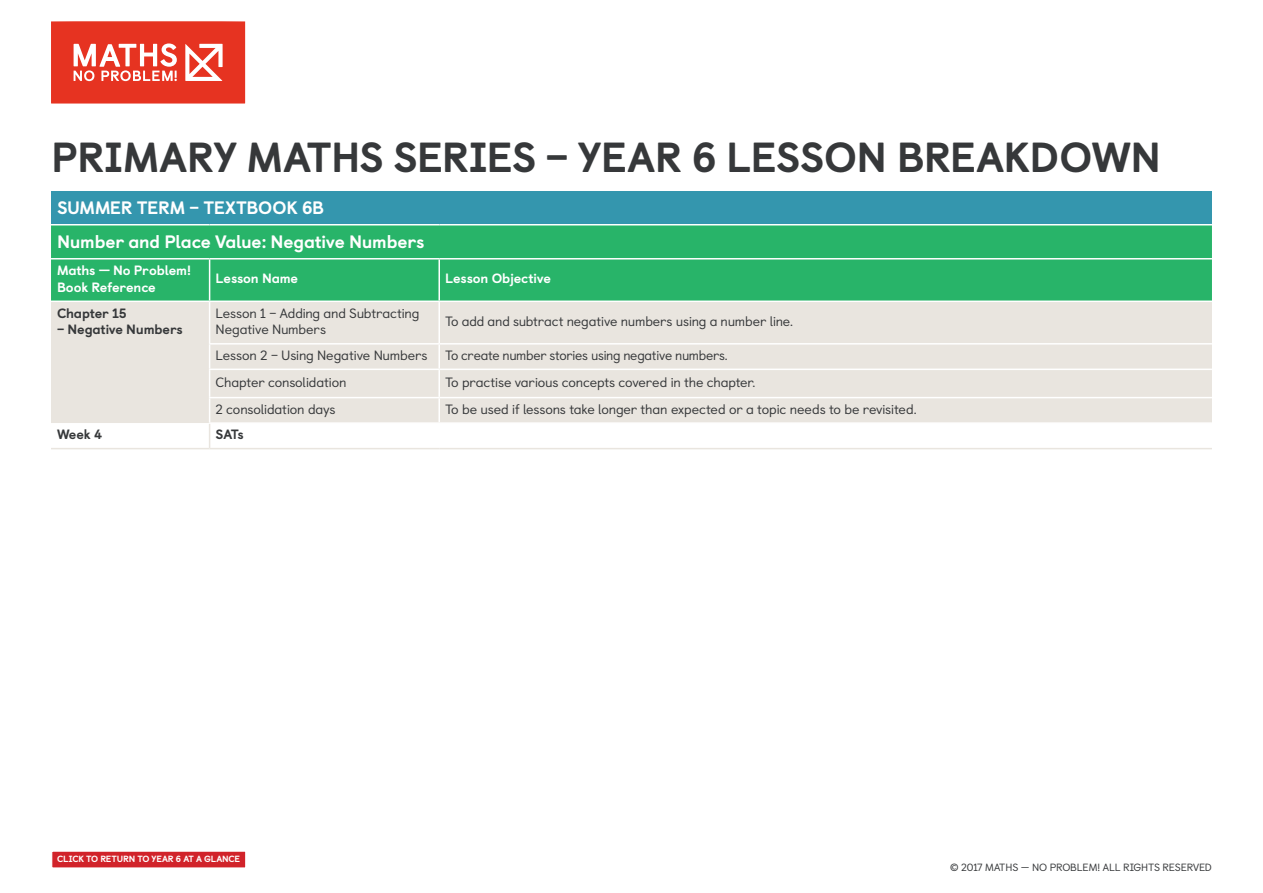
<style>
.page{position:relative;width:1263px;height:893px;background:#fff}
.page>*{position:absolute;margin:0;border:0;box-sizing:border-box;transform-origin:0 0}
.t1{font:800 42px "Castledown";letter-spacing:-.01em;color:#36383a}
.t2{font:800 18px/33.9px "Castledown";letter-spacing:-.015em;color:#fff}
.t3{font:13.5px/16.2px "Castledown";letter-spacing:-.01em;color:#36383a}
.t4{font:800 13.5px/16.2px "Castledown";letter-spacing:-.01em;color:#fff}
.t5{font:800 13.5px "Castledown";letter-spacing:-.01em;color:#36383a}
.t6{font:10.5px "Castledown";letter-spacing:-.015em;color:#36383a}
.t7{font:800 9px "Castledown";letter-spacing:-.02em;color:#fff}
</style>
<div class="page">
<svg style="left:51px;top:21px;width:194px;height:83px;background:#e95243"></svg>
<div style="left:52px;top:851px;width:194px;height:17px;background:#d1232a"></div>
<div style="left:51px;top:850px;width:195px;height:19px;border:1px solid #fff"></div>
<div style="left:51px;top:191px;width:1161px;height:34px;background:#3496ae"></div>
<div style="left:51px;top:225px;width:1161px;height:76px;background:#28b469"></div>
<div style="left:51px;top:302px;width:1161px;height:43px;background:#e9e5df"></div>
<hr style="left:51px;top:224px;width:159px;height:1px;background:#fff">
<hr style="left:210px;top:224px;width:229px;height:1px;background:#fff">
<hr style="left:439px;top:224px;width:773px;height:1px;background:#fff">
<hr style="left:210px;top:258px;width:229px;height:1px;background:#fff">
<hr style="left:439px;top:258px;width:773px;height:1px;background:#fff">
<hr style="left:438px;top:259px;width:2px;height:42px;background:#fff">
<hr style="left:438px;top:302px;width:2px;height:41px;background:#fff">
<hr style="left:439px;top:343px;width:773px;height:2px;background:#fff">
<hr style="left:209px;top:343px;width:230px;height:2px;background:#fff">
<hr style="left:51px;top:258px;width:159px;height:1px;background:#fff">
<hr style="left:209px;top:259px;width:1px;height:42px;background:#fff">
<hr style="left:209px;top:302px;width:1px;height:41px;background:#fff">
<svg style="left:51px;top:345px;width:1161px;height:103px"></svg>
<hr style="left:51px;top:448px;width:159px;height:1px;background:#e9e5df">
<hr style="left:210px;top:448px;width:229px;height:1px;background:#e9e5df">
<hr style="left:439px;top:448px;width:773px;height:1px;background:#e9e5df">
<h1 class="t1" style="left:51px;top:123px;width:1111px">PRIMARY MATHS SERIES – YEAR 6 LESSON BREAKDOWN</h1>
<h2 class="t2" style="left:57px;top:189px;width:369px">SUMMER TERM – TEXTBOOK 6B<br>Number and Place Value: Negative Numbers</h2>
<p class="t4" style="left:57px;top:261px;width:136px">Maths — No Problem!<br>Book Reference</p>
<p class="t4" style="left:216px;top:269px;width:84px">Lesson Name</p>
<p class="t4" style="left:445px;top:269px;width:107px">Lesson Objective</p>
<p class="t5" style="left:57px;top:302px;width:71px">Chapter 15</p>
<p class="t5" style="left:57px;top:318px;width:127px">– Negative Numbers</p>
<p class="t3" style="left:216px;top:304px;width:205px">Lesson 1 – Adding and Subtracting<br>Negative Numbers</p>
<p class="t3" style="left:445px;top:312px;width:349px">To add and subtract negative numbers using a number line.</p>
<p class="t3" style="left:216px;top:346px;width:214px">Lesson 2 – Using Negative Numbers</p>
<p class="t3" style="left:445px;top:346px;width:284px">To create number stories using negative numbers.</p>
<p class="t3" style="left:216px;top:373px;width:133px">Chapter consolidation</p>
<p class="t3" style="left:445px;top:373px;width:312px">To practise various concepts covered in the chapter.</p>
<p class="t3" style="left:216px;top:400px;width:122px">2 consolidation days</p>
<p class="t3" style="left:445px;top:400px;width:473px">To be used if lessons take longer than expected or a topic needs to be revisited.</p>
<p class="t5" style="left:57px;top:424px;width:47px">Week 4</p>
<p class="t5" style="left:216px;top:423px;width:30px">SATs</p>
<p class="t7" style="left:57px;top:852px;width:184px">CLICK TO RETURN TO YEAR 6 AT A GLANCE</p>
<p class="t6" style="left:950px;top:859px;width:263px">© 2017 MATHS – NO PROBLEM! ALL RIGHTS RESERVED</p>
</div>
